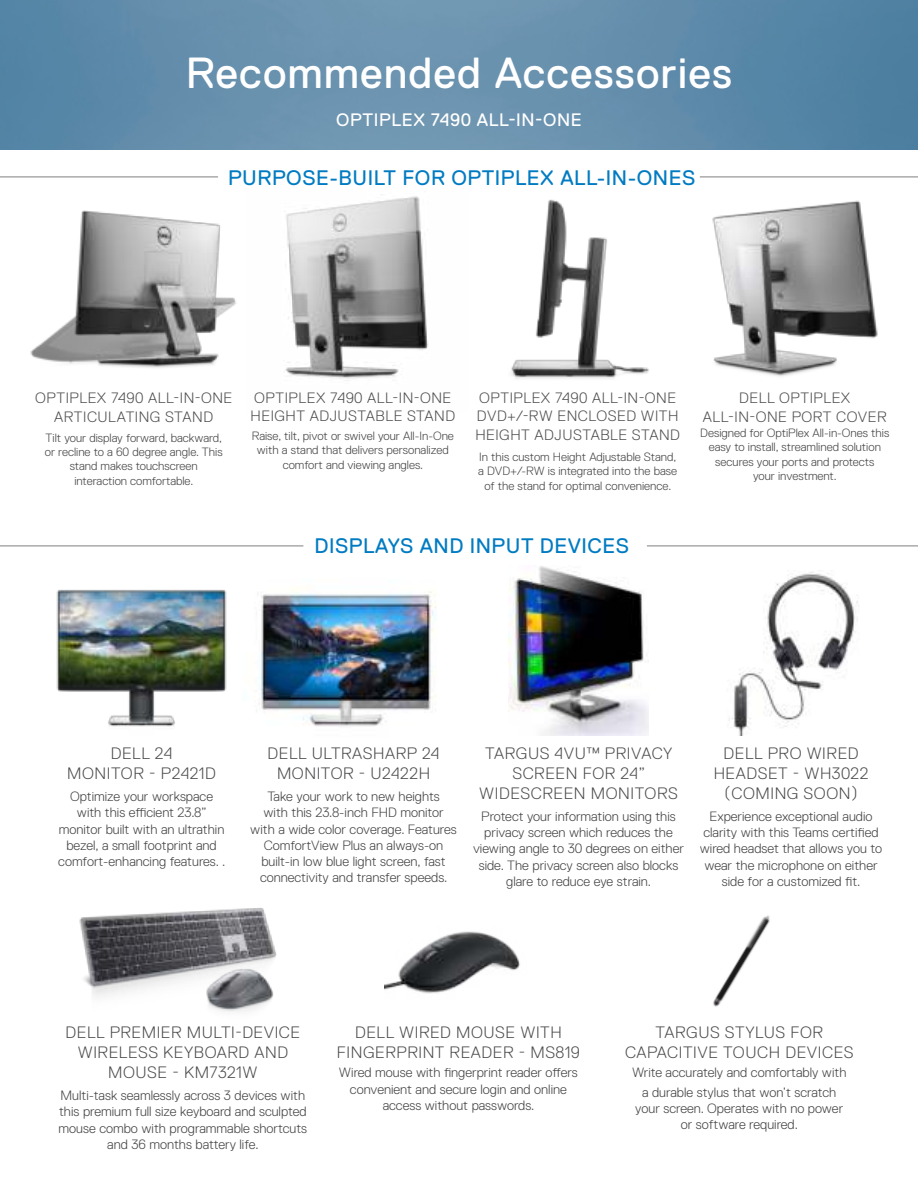
<style>
.page{position:relative;width:918px;height:1188px;background:#fff}
.page>*{position:absolute;margin:0;border:0;box-sizing:border-box;transform-origin:0 0}
.t1{font:43.5px "Dell Replica";letter-spacing:.025em;color:#fff}
.t2{font:21px "Dell Replica";letter-spacing:.025em;color:#007bc2}
.t3{font:18px "Dell Replica";letter-spacing:.035em;color:#fff}
.t4{font:300 16.5px/19.8px "Dell Replica";letter-spacing:.035em;color:#4c4c4e;text-align:center}
.t5{font:300 15px/19.8px "Dell Replica";letter-spacing:.035em;color:#4c4c4e;text-align:center}
.t6{font:300 13.5px/16.2px "Dell Replica";color:#454444;text-align:center}
.t7{font:300 12px/14.4px "Dell Replica";color:#454444;text-align:center}
</style>
<div class="page">
<img style="left:0;top:0;width:918px;height:150px">
<hr style="left:0;top:176px;width:218px;height:2px;background:#aaa">
<hr style="left:700px;top:176px;width:218px;height:2px;background:#aaa">
<hr style="left:0;top:545px;width:303px;height:2px;background:#aaa">
<hr style="left:647px;top:545px;width:271px;height:2px;background:#aaa">
<img style="left:384px;top:931px;width:136px;height:63px">
<img style="left:56px;top:589px;width:171px;height:138px">
<img style="left:729px;top:572px;width:130px;height:163px">
<img style="left:79px;top:908px;width:198px;height:104px">
<img style="left:713px;top:915px;width:57px;height:92px">
<img style="left:509px;top:566px;width:139px;height:169px">
<img style="left:259px;top:588px;width:177px;height:139px">
<img style="left:30px;top:210px;width:206px;height:158px">
<img style="left:285px;top:196px;width:144px;height:185px">
<img style="left:712px;top:200px;width:166px;height:177px">
<img style="left:511px;top:199px;width:138px;height:180px">
<h1 class="t1" style="left:186px;top:57px;width:548px">Recommended Accessories</h1>
<h3 class="t3" style="left:336px;top:113px;width:247px">OPTIPLEX 7490 ALL-IN-ONE</h3>
<h2 class="t2" style="left:228px;top:170px;width:469px">PURPOSE-BUILT FOR OPTIPLEX ALL-IN-ONES</h2>
<p class="t5" style="left:35px;top:388px;width:199px">OPTIPLEX 7490 ALL-IN-ONE<br>ARTICULATING STAND</p>
<p class="t7" style="left:45px;top:431px;width:179px">Tilt your display forward, backward, or recline to a 60 degree angle. This stand makes touchscreen interaction comfortable.</p>
<p class="t5" style="left:251px;top:389px;width:206px;line-height:18px;text-align:left">OPTIPLEX 7490 ALL-IN-ONE<br>HEIGHT ADJUSTABLE STAND</p>
<p class="t7" style="left:252px;top:429px;width:204px">Raise, tilt, pivot or swivel your All-In-One with a stand that delivers personalized comfort and viewing angles.</p>
<p class="t5" style="left:477px;top:389px;width:203px;line-height:18px;text-align:left">OPTIPLEX 7490 ALL-IN-ONE<br>DVD+/-RW ENCLOSED WITH</p>
<p class="t5" style="left:475px;top:426px;width:206px">HEIGHT ADJUSTABLE STAND</p>
<p class="t7" style="left:478px;top:450px;width:200px">In this custom Height Adjustable Stand, a DVD+/-RW is integrated into the base of the stand for optimal convenience.</p>
<h2 class="t2" style="left:315px;top:538px;width:316px">DISPLAYS AND INPUT DEVICES</h2>
<p class="t5" style="left:703px;top:388px;width:185px">DELL OPTIPLEX<br>ALL-IN-ONE PORT COVER</p>
<p class="t7" style="left:700px;top:426px;width:191px">Designed for OptiPlex All-in-Ones this easy to install, streamlined solution secures your ports and protects<br>your investment.</p>
<p class="t4" style="left:67px;top:744px;width:150px">DELL 24<br>MONITOR - P2421D</p>
<p class="t6" style="left:58px;top:789px;width:168px">Optimize your workspace with this efficient 23.8” monitor built with an ultrathin bezel, a small footprint and comfort-enhancing features. .</p>
<p class="t4" style="left:268px;top:744px;width:174px">DELL ULTRASHARP 24<br>MONITOR - U2422H</p>
<p class="t6" style="left:250px;top:789px;width:208px">Take your work to new heights<br>with this 23.8-inch FHD monitor with a wide color coverage. Features ComfortView Plus an always-on built-in low blue light screen, fast connectivity and transfer speeds.</p>
<p class="t4" style="left:479px;top:744px;width:200px">TARGUS 4VU™ PRIVACY<br>SCREEN FOR 24”<br>WIDESCREEN MONITORS</p>
<p class="t6" style="left:473px;top:809px;width:213px">Protect your information using this privacy screen which reduces the viewing angle to 30 degrees on either side. The privacy screen also blocks glare to reduce eye strain.</p>
<p class="t4" style="left:714px;top:744px;width:156px">DELL PRO WIRED<br>HEADSET - WH3022 (COMING SOON)</p>
<p class="t6" style="left:700px;top:809px;width:184px">Experience exceptional audio clarity with this Teams certified wired headset that allows you to wear the microphone on either side for a customized fit.</p>
<p class="t4" style="left:66px;top:1024px;width:236px">DELL PREMIER MULTI-DEVICE<br>WIRELESS KEYBOARD AND<br>MOUSE - KM7321W</p>
<p class="t6" style="left:59px;top:1088px;width:250px">Multi-task seamlessly across 3 devices with this premium full size keyboard and sculpted mouse combo with programmable shortcuts and 36 months battery life.</p>
<p class="t4" style="left:337px;top:1024px;width:245px">DELL WIRED MOUSE WITH<br>FINGERPRINT READER - MS819</p>
<p class="t6" style="left:339px;top:1065px;width:240px">Wired mouse with fingerprint reader offers convenient and secure login and online access without passwords.</p>
<p class="t4" style="left:625px;top:1024px;width:230px">TARGUS STYLUS FOR<br>CAPACITIVE TOUCH DEVICES</p>
<p class="t6" style="left:632px;top:1064px;width:216px;line-height:19.2px">Write accurately and comfortably with a durable stylus that won’t scratch</p>
<p class="t6" style="left:635px;top:1101px;width:210px">your screen. Operates with no power or software required.</p>
</div>
